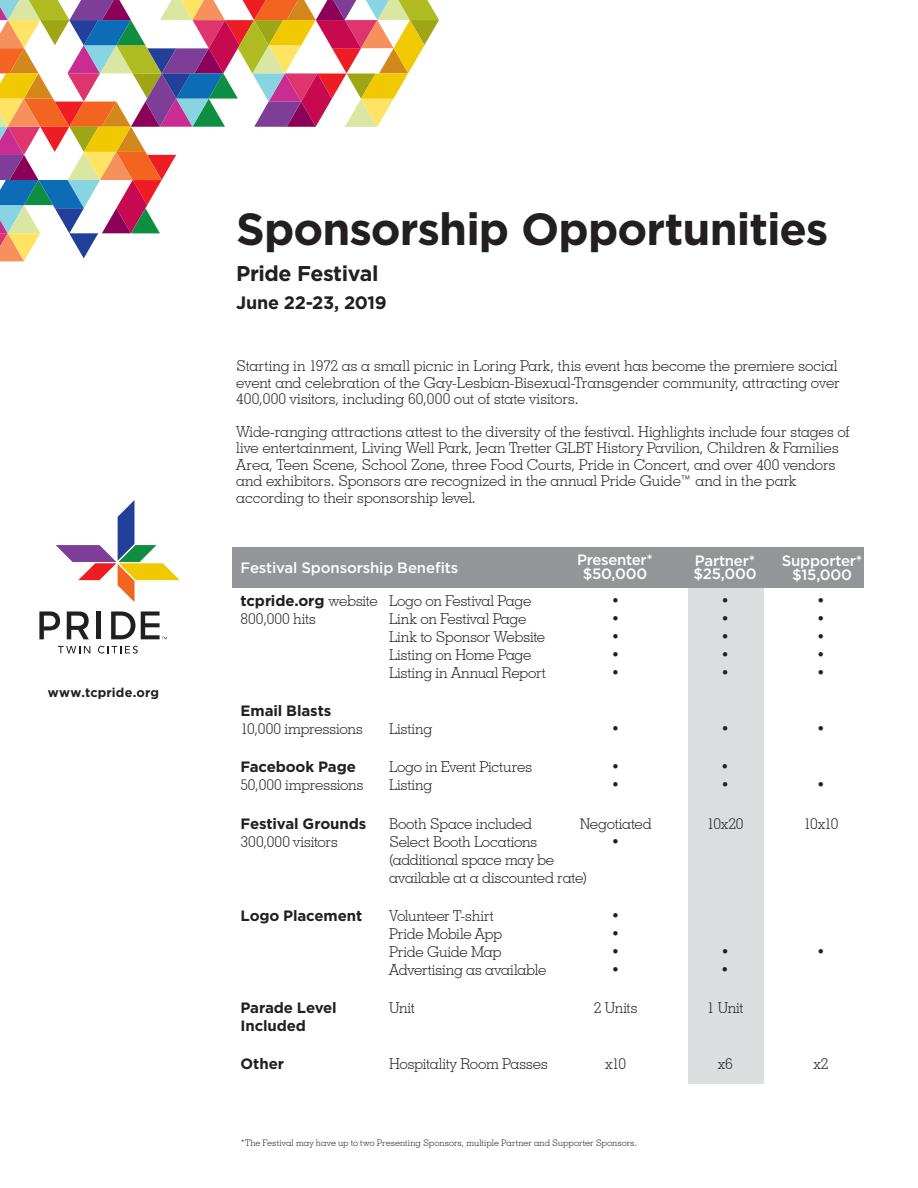
<style>
.page{position:relative;width:918px;height:1188px;background:#fff}
.page>*{position:absolute;margin:0;border:0;box-sizing:border-box;transform-origin:0 0}
.Head{font:700 45px "Gotham";letter-spacing:-.02em;color:#231f20}
.Subhead{font:700 21.3px "Gotham";letter-spacing:-.02em;color:#231f20}
.Subhead-2{font:700 18px "Gotham";letter-spacing:-.015em;color:#231f20}
.Body{font:300 15px/16.5px "Geometric Slab 703 BT";letter-spacing:-.01em;color:#231f20}
.Chart_Copy{font:300 15px/18px "Geometric Slab 703 BT";letter-spacing:-.02em;color:#231f20}
.Body-2{font:500 15px/13.5px "Gotham";letter-spacing:-.015em;color:#fff;text-align:center}
.Chart_Copy-2{font:700 15px "Gotham";letter-spacing:-.01em;color:#231f20}
.Chart_Copy-3{font:300 15px "Geometric Slab 703 BT";color:#231f20}
.t1{font:700 12.75px "Gotham";letter-spacing:.015em;color:#231f20}
.Chart_Copy-4{font:300 9px "Geometric Slab 703 BT";letter-spacing:.005em;color:#231f20}
.s1{font-family:"Gotham";font-weight:700}
</style>
<div class="page">
<svg style="left:0;top:0;width:439px;height:261px"></svg>
<svg style="left:56px;top:500px;width:124px;height:102px"></svg>
<svg style="left:58px;top:646px;width:32px;height:7px"></svg>
<svg style="left:98px;top:646px;width:40px;height:8px"></svg>
<svg style="left:39px;top:611px;width:21px;height:28px"></svg>
<svg style="left:67px;top:611px;width:22px;height:28px"></svg>
<hr style="left:97px;top:611px;width:4px;height:28px;background:#231f20">
<svg style="left:111px;top:611px;width:24px;height:28px"></svg>
<svg style="left:141px;top:611px;width:26px;height:28px"></svg>
<div style="left:688px;top:547px;width:76px;height:536px;background:#dcdddf"></div>
<div style="left:232px;top:547px;width:632px;height:40px;background:#939598"></div>
<p class="t1" style="left:48px;top:684px;width:113px">www.tcpride.org</p>
<p class="Head" style="left:236px;top:199px;width:594px">Sponsorship Opportunities</p>
<p class="Subhead" style="left:236px;top:259px;width:144px">Pride Festival</p>
<p class="Subhead-2" style="left:236px;top:291px;width:152px">June 22-23, 2019</p>
<p class="Body" style="left:236px;top:357px;width:605px">Starting in 1972 as a small picnic in Loring Park, this event has become the premiere social event and celebration of the Gay-Lesbian-Bisexual-Transgender community, attracting over<br>400,000 visitors, including 60,000 out of state visitors.</p>
<p class="Body" style="left:236px;top:423px;width:615px">Wide-ranging attractions attest to the diversity of the festival. Highlights include four stages of live entertainment, Living Well Park, Jean Tretter GLBT History Pavilion, Children &amp; Families Area, Teen Scene, School Zone, three Food Courts, Pride in Concert, and over 400 vendors and exhibitors. Sponsors are recognized in the annual Pride Guide™ and in the park according to their sponsorship level.</p>
<p class="Body-2" style="left:577px;top:553px;width:77px">Presenter* $50,000</p>
<p class="Body-2" style="left:241px;top:561px;width:219px">Festival Sponsorship Benefits</p>
<p class="Body-2" style="left:693px;top:553px;width:65px;text-align:left">Partner* $25,000</p>
<p class="Body-2" style="left:782px;top:554px;width:82px">Supporter* $15,000</p>
<p class="Chart_Copy" style="left:241px;top:591px;width:292px"><span class="s1">tcpride.org</span> website Logo on Festival Page</p>
<p class="Chart_Copy" style="left:611px;top:591px;width:10px">•</p>
<p class="Chart_Copy" style="left:721px;top:591px;width:10px">•</p>
<p class="Chart_Copy" style="left:817px;top:591px;width:10px">•</p>
<p class="Chart_Copy-3" style="left:241px;top:609px;width:77px">800,000 hits</p>
<p class="Chart_Copy" style="left:389px;top:609px;width:139px">Link on Festival Page</p>
<p class="Chart_Copy" style="left:611px;top:609px;width:10px">•</p>
<p class="Chart_Copy" style="left:721px;top:609px;width:10px">•</p>
<p class="Chart_Copy" style="left:817px;top:609px;width:10px">•</p>
<p class="Chart_Copy" style="left:389px;top:627px;width:158px">Link to Sponsor Website</p>
<p class="Chart_Copy" style="left:611px;top:627px;width:10px">•</p>
<p class="Chart_Copy" style="left:721px;top:627px;width:10px">•</p>
<p class="Chart_Copy" style="left:817px;top:627px;width:10px">•</p>
<p class="Chart_Copy" style="left:389px;top:645px;width:144px">Listing on Home Page</p>
<p class="Chart_Copy" style="left:611px;top:645px;width:10px">•</p>
<p class="Chart_Copy" style="left:721px;top:645px;width:10px">•</p>
<p class="Chart_Copy" style="left:817px;top:645px;width:10px">•</p>
<p class="Chart_Copy" style="left:389px;top:663px;width:158px">Listing in Annual Report</p>
<p class="Chart_Copy" style="left:611px;top:663px;width:10px">•</p>
<p class="Chart_Copy" style="left:721px;top:663px;width:10px">•</p>
<p class="Chart_Copy" style="left:817px;top:663px;width:10px">•</p>
<p class="Chart_Copy" style="left:241px;top:702px;width:124px"><span class="s1">Email Blasts<br></span>10,000 impressions</p>
<p class="Chart_Copy" style="left:389px;top:720px;width:45px">Listing</p>
<p class="Chart_Copy" style="left:611px;top:720px;width:10px">•</p>
<p class="Chart_Copy" style="left:721px;top:720px;width:10px">•</p>
<p class="Chart_Copy" style="left:817px;top:720px;width:10px">•</p>
<p class="Chart_Copy-2" style="left:241px;top:757px;width:117px">Facebook Page</p>
<p class="Chart_Copy" style="left:389px;top:758px;width:145px">Logo in Event Pictures</p>
<p class="Chart_Copy" style="left:611px;top:758px;width:10px">•</p>
<p class="Chart_Copy" style="left:721px;top:758px;width:10px">•</p>
<p class="Chart_Copy" style="left:241px;top:776px;width:125px">50,000 impressions</p>
<p class="Chart_Copy" style="left:389px;top:776px;width:45px">Listing</p>
<p class="Chart_Copy" style="left:611px;top:776px;width:10px">•</p>
<p class="Chart_Copy" style="left:721px;top:776px;width:10px">•</p>
<p class="Chart_Copy" style="left:817px;top:776px;width:10px">•</p>
<p class="Chart_Copy-2" style="left:241px;top:813px;width:127px">Festival Grounds</p>
<p class="Chart_Copy" style="left:389px;top:814px;width:145px">Booth Space included</p>
<p class="Chart_Copy" style="left:580px;top:814px;width:74px">Negotiated</p>
<p class="Chart_Copy" style="left:707px;top:814px;width:38px">10x20</p>
<p class="Chart_Copy" style="left:804px;top:814px;width:37px">10x10</p>
<p class="Chart_Copy" style="left:241px;top:832px;width:99px">300,000 visitors</p>
<p class="Chart_Copy" style="left:389px;top:832px;width:150px">Select Booth Locations</p>
<p class="Chart_Copy" style="left:611px;top:832px;width:10px">•</p>
<p class="Chart_Copy" style="left:389px;top:850px;width:200px">(additional space may be available at a discounted rate)</p>
<p class="Chart_Copy-2" style="left:241px;top:906px;width:123px">Logo Placement</p>
<p class="Chart_Copy" style="left:389px;top:906px;width:106px">Volunteer T-shirt</p>
<p class="Chart_Copy" style="left:611px;top:906px;width:10px">•</p>
<p class="Chart_Copy" style="left:389px;top:924px;width:115px">Pride Mobile App</p>
<p class="Chart_Copy" style="left:611px;top:924px;width:10px">•</p>
<p class="Chart_Copy" style="left:389px;top:942px;width:114px">Pride Guide Map</p>
<p class="Chart_Copy" style="left:611px;top:942px;width:10px">•</p>
<p class="Chart_Copy" style="left:721px;top:942px;width:10px">•</p>
<p class="Chart_Copy" style="left:817px;top:942px;width:10px">•</p>
<p class="Chart_Copy" style="left:389px;top:960px;width:159px">Advertising as available</p>
<p class="Chart_Copy" style="left:611px;top:960px;width:10px">•</p>
<p class="Chart_Copy" style="left:721px;top:960px;width:10px">•</p>
<p class="Chart_Copy-2" style="left:241px;top:998px;width:98px">Parade Level</p>
<p class="Chart_Copy" style="left:389px;top:999px;width:27px">Unit</p>
<p class="Chart_Copy" style="left:594px;top:999px;width:45px">2 Units</p>
<p class="Chart_Copy" style="left:707px;top:999px;width:38px">1 Unit</p>
<p class="Chart_Copy-2" style="left:241px;top:1016px;width:67px">Included</p>
<p class="Chart_Copy-2" style="left:241px;top:1054px;width:45px">Other</p>
<p class="Chart_Copy" style="left:389px;top:1055px;width:161px">Hospitality Room Passes</p>
<p class="Chart_Copy" style="left:605px;top:1055px;width:22px">x10</p>
<p class="Chart_Copy" style="left:718px;top:1055px;width:16px">x6</p>
<p class="Chart_Copy" style="left:814px;top:1055px;width:17px">x2</p>
<p class="Chart_Copy-4" style="left:241px;top:1137px;width:398px">*The Festival may have up to two Presenting Sponsors, multiple Partner and Supporter Sponsors.</p>
</div>
